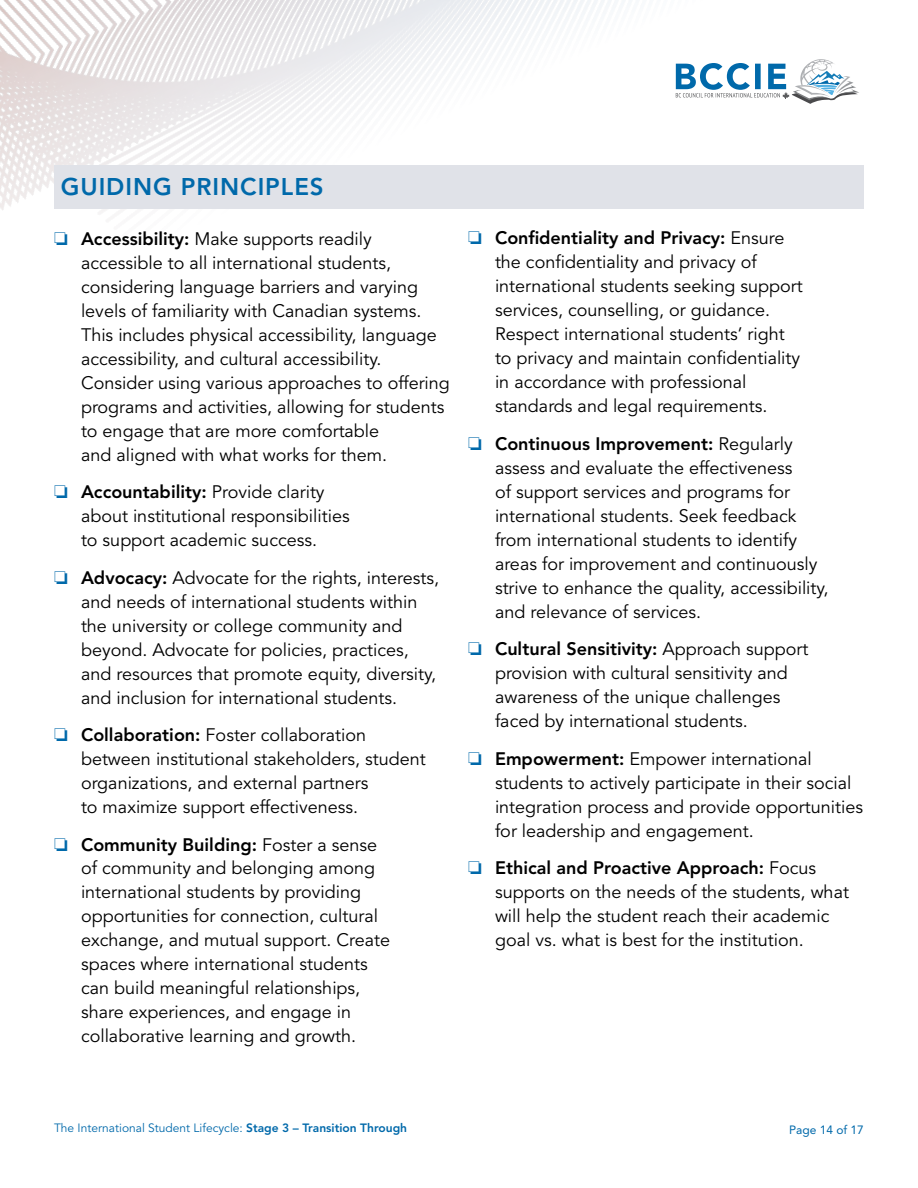
<style>
.page{position:relative;width:918px;height:1188px;background:#fff}
.page>*{position:absolute;margin:0;border:0;box-sizing:border-box;transform-origin:0 0}
.t1{font:800 24px "Avenir LT Std";letter-spacing:.04em;color:#0069aa}
.t2{font:18px/24px "Avenir LT Std";color:#000}
.t3{font:12px "Avenir LT Std";color:#0069aa}
.t4{font:12px "Avenir LT Std";color:#0069aa}
.s1{color:#0069aa}
.s2{font-weight:800}
</style>
<div class="page">
<img style="left:0;top:0;width:864px;height:214px">
<div style="left:54px;top:166px;width:810px;height:43px;background:#e0e2e8"></div>
<h1 class="t1" style="left:61px;top:173px;width:264px">GUIDING PRINCIPLES</h1>
<p class="t2" style="left:81px;top:227px;width:370px;text-indent:-27px"><span class="s1">❏</span> <span class="s2">Accessibility:</span> Make supports readily accessible to all international students, considering language barriers and varying levels of familiarity with Canadian systems.<br>This includes physical accessibility, language accessibility, and cultural accessibility.<br>Consider using various approaches to offering programs and activities, allowing for students to engage that are more comfortable<br>and aligned with what works for them.</p>
<p class="t2" style="left:81px;top:480px;width:270px;text-indent:-27px"><span class="s1">❏</span> <span class="s2">Accountability:</span> Provide clarity about institutional responsibilities to support academic success.</p>
<p class="t2" style="left:81px;top:566px;width:360px;text-indent:-27px"><span class="s1">❏</span> <span class="s2">Advocacy:</span> Advocate for the rights, interests, and needs of international students within the university or college community and beyond. Advocate for policies, practices, and resources that promote equity, diversity, and inclusion for international students.</p>
<p class="t2" style="left:81px;top:723px;width:346px;text-indent:-27px"><span class="s1">❏</span> <span class="s2">Collaboration:</span> Foster collaboration between institutional stakeholders, student organizations, and external partners<br>to maximize support effectiveness.</p>
<p class="t2" style="left:81px;top:833px;width:311px;text-indent:-27px"><span class="s1">❏</span> <span class="s2">Community Building:</span> Foster a sense of community and belonging among international students by providing opportunities for connection, cultural exchange, and mutual support. Create spaces where international students can build meaningful relationships, share experiences, and engage in collaborative learning and growth.</p>
<p class="t2" style="left:495px;top:227px;width:309px;text-indent:-27px"><span class="s1">❏</span> <span class="s2">Confidentiality and Privacy:</span> Ensure the confidentiality and privacy of international students seeking support services, counselling, or guidance.<br>Respect international students’ right to privacy and maintain confidentiality in accordance with professional standards and legal requirements.</p>
<p class="t2" style="left:495px;top:432px;width:335px;text-indent:-27px"><span class="s1">❏</span> <span class="s2">Continuous Improvement:</span> Regularly assess and evaluate the effectiveness<br>of support services and programs for international students. Seek feedback from international students to identify areas for improvement and continuously strive to enhance the quality, accessibility, and relevance of services.</p>
<p class="t2" style="left:495px;top:638px;width:315px;text-indent:-27px"><span class="s1">❏</span> <span class="s2">Cultural Sensitivity:</span> Approach support provision with cultural sensitivity and awareness of the unique challenges faced by international students.</p>
<p class="t2" style="left:495px;top:747px;width:370px;text-indent:-27px"><span class="s1">❏</span> <span class="s2">Empowerment:</span> Empower international students to actively participate in their social integration process and provide opportunities for leadership and engagement.</p>
<p class="t2" style="left:495px;top:857px;width:355px;text-indent:-27px"><span class="s1">❏</span> <span class="s2">Ethical and Proactive Approach:</span> Focus supports on the needs of the students, what will help the student reach their academic goal vs. what is best for the institution.</p>
<p class="t3" style="left:54px;top:1121px;width:355px">The International Student Lifecycle: <span class="s2">Stage 3 – Transition Through</span></p>
<p class="t4" style="left:789px;top:1123px;width:76px">Page 14 of 17</p>
</div>
